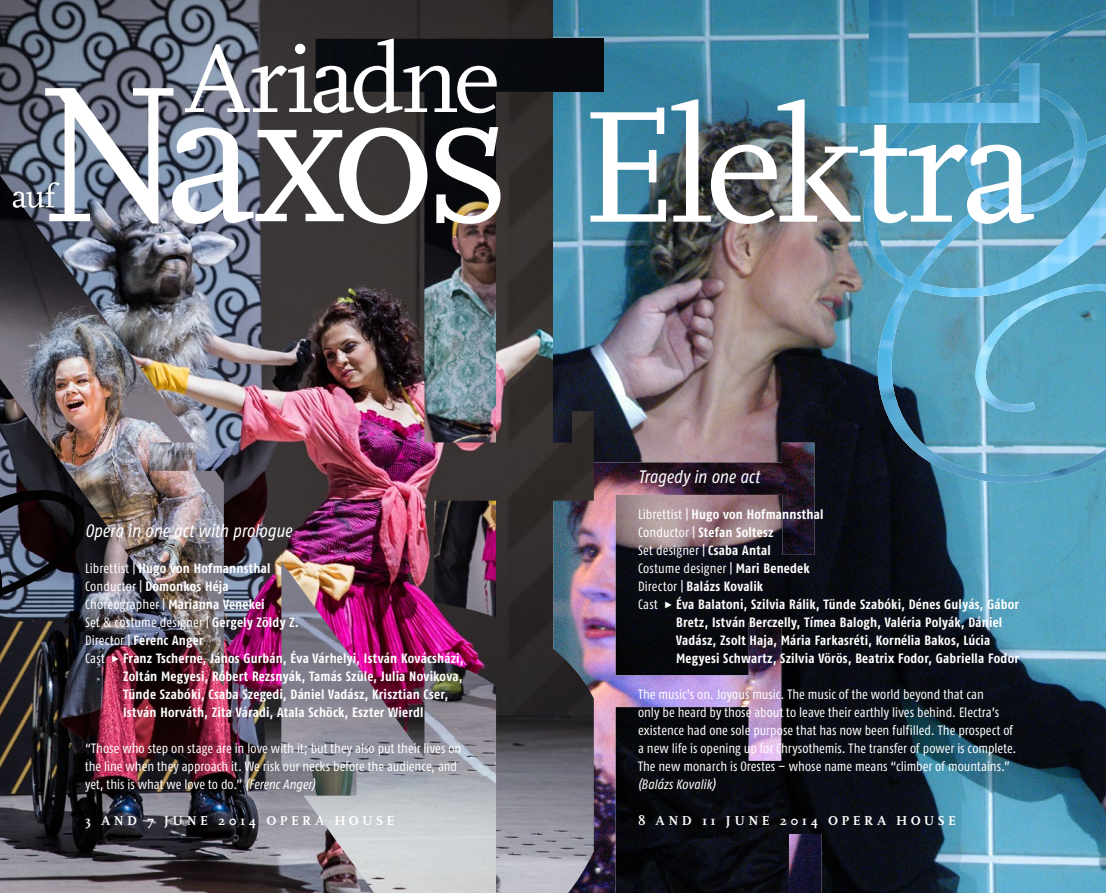
<style>
.page{position:relative;width:1106px;height:893px;background:#fff}
.page>*{position:absolute;margin:0;border:0;box-sizing:border-box;transform-origin:0 0}
.t1{font:italic 18px "Fago Co";color:#fff}
.t2{font:700 13.5px/18px "Fago Co";letter-spacing:.015em;color:#fff}
.t3{font:condensed 13.5px/18px "Fago Pro";letter-spacing:.005em;color:#fff}
.t4{font:13.5px "FF Scala Bold H";letter-spacing:.25em;color:#fff}
.t5{font:italic condensed 13.5px "Fago Pro";color:#fff}
.s1{font-family:"Fago Pro";font-weight:400;font-stretch:condensed}
.s2{font-family:"Fago Co";font-weight:700;font-stretch:normal}
.s3{font-family:"FF Scala H";font-weight:400}
.s4{font-style:italic}
</style>
<div class="page">
<img style="left:0;top:0;width:1106px;height:893px">
<img style="left:0;top:39px;width:553px;height:854px">
<img style="left:149px;top:442px;width:672px;height:451px">
<img style="left:0;top:490px;width:85px;height:111px">
<svg style="left:13px;top:182px;width:32px;height:26px"></svg>
<svg style="left:185px;top:39px;width:311px;height:49px"></svg>
<svg style="left:45px;top:88px;width:455px;height:136px"></svg>
<img style="left:553px;top:0;width:1px;height:893px">
<img style="left:863px;top:10px;width:243px;height:473px">
<img style="left:594px;top:443px;width:227px;height:450px">
<img style="left:835px;top:0;width:204px;height:123px">
<div style="left:553px;top:39px;width:50px;height:53px;background:#08090d"></div>
<img style="left:553px;top:411px;width:41px;height:482px">
<img style="left:590px;top:100px;width:444px;height:124px">
<h1 class="t1" style="left:85px;top:520px;width:208px">Opera in one act with prologue</h1>
<p class="t2" style="left:85px;top:559px;width:187px"><span class="s1">Librettist |</span> Hugo von Hofmannsthal<br><span class="s1">Conductor |</span> Domonkos Héja<br><span class="s1">Choreographer |</span> Marianna Venekei</p>
<p class="t3" style="left:85px;top:613px;width:215px">Set &amp; costume designer | <span class="s2">Gergely Zöldy Z.</span></p>
<p class="t2" style="left:85px;top:631px;width:120px"><span class="s1">Director |</span> Ferenc Anger</p>
<p class="t2" style="left:85px;top:649px;width:380px"><span class="s1">Cast</span> <span class="s3">Ω</span> Franz Tscherne, János Gurbán, Éva Várhelyi, István Kovácsházi,</p>
<p class="t2" style="left:123px;top:667px;width:341px">Zoltán Megyesi, Róbert Rezsnyák, Tamás Szüle, Julia Novikova,</p>
<p class="t2" style="left:123px;top:685px;width:326px">Tünde Szabóki, Csaba Szegedi, Dániel Vadász, Krisztian Cser,</p>
<p class="t2" style="left:123px;top:703px;width:302px">István Horváth, Zita Váradi, Atala Schöck, Eszter Wierdl</p>
<p class="t3" style="left:85px;top:739px;width:378px">“Those who step on stage are in love with it; but they also put their lives on the line when they approach it. We risk our necks before the audience, and yet, this is what we love to do.” <span class="s4">(Ferenc Anger)</span></p>
<p class="t4" style="left:85px;top:813px;width:311px">3 AND 7 JUNE 2014 OPERA HOUSE</p>
<h1 class="t1" style="left:638px;top:466px;width:123px">Tragedy in one act</h1>
<p class="t2" style="left:638px;top:505px;width:187px"><span class="s1">Librettist |</span> Hugo von Hofmannsthal<br><span class="s1">Conductor |</span> Stefan Soltesz</p>
<p class="t3" style="left:638px;top:541px;width:173px">Set designer | <span class="s2">Csaba Antal<br></span>Costume designer | <span class="s2">Mari Benedek</span></p>
<p class="t2" style="left:638px;top:577px;width:127px"><span class="s1">Director |</span> Balázs Kovalik</p>
<p class="t2" style="left:638px;top:595px;width:382px"><span class="s1">Cast</span> <span class="s3">Ω</span> Éva Balatoni, Szilvia Rálik, Tünde Szabóki, Dénes Gulyás, Gábor</p>
<p class="t2" style="left:676px;top:613px;width:327px">Bretz, István Berczelly, Tímea Balogh, Valéria Polyák, Dániel</p>
<p class="t2" style="left:676px;top:631px;width:316px">Vadász, Zsolt Haja, Mária Farkasréti, Kornélia Bakos, Lúcia</p>
<p class="t2" style="left:676px;top:649px;width:344px">Megyesi Schwartz, Szilvia Vörös, Beatrix Fodor, Gabriella Fodor</p>
<p class="t3" style="left:638px;top:685px;width:380px">The music’s on. Joyous music. The music of the world beyond that can<br>only be heard by those about to leave their earthly lives behind. Electra’s existence had one sole purpose that has now been fulfilled. The prospect of a new life is opening up for Chrysothemis. The transfer of power is complete.<br>The new monarch is Orestes – whose name means “climber of mountains.”</p>
<p class="t5" style="left:638px;top:776px;width:79px">(Balázs Kovalik)</p>
<p class="t4" style="left:638px;top:813px;width:319px">8 AND 11 JUNE 2014 OPERA HOUSE</p>
</div>
